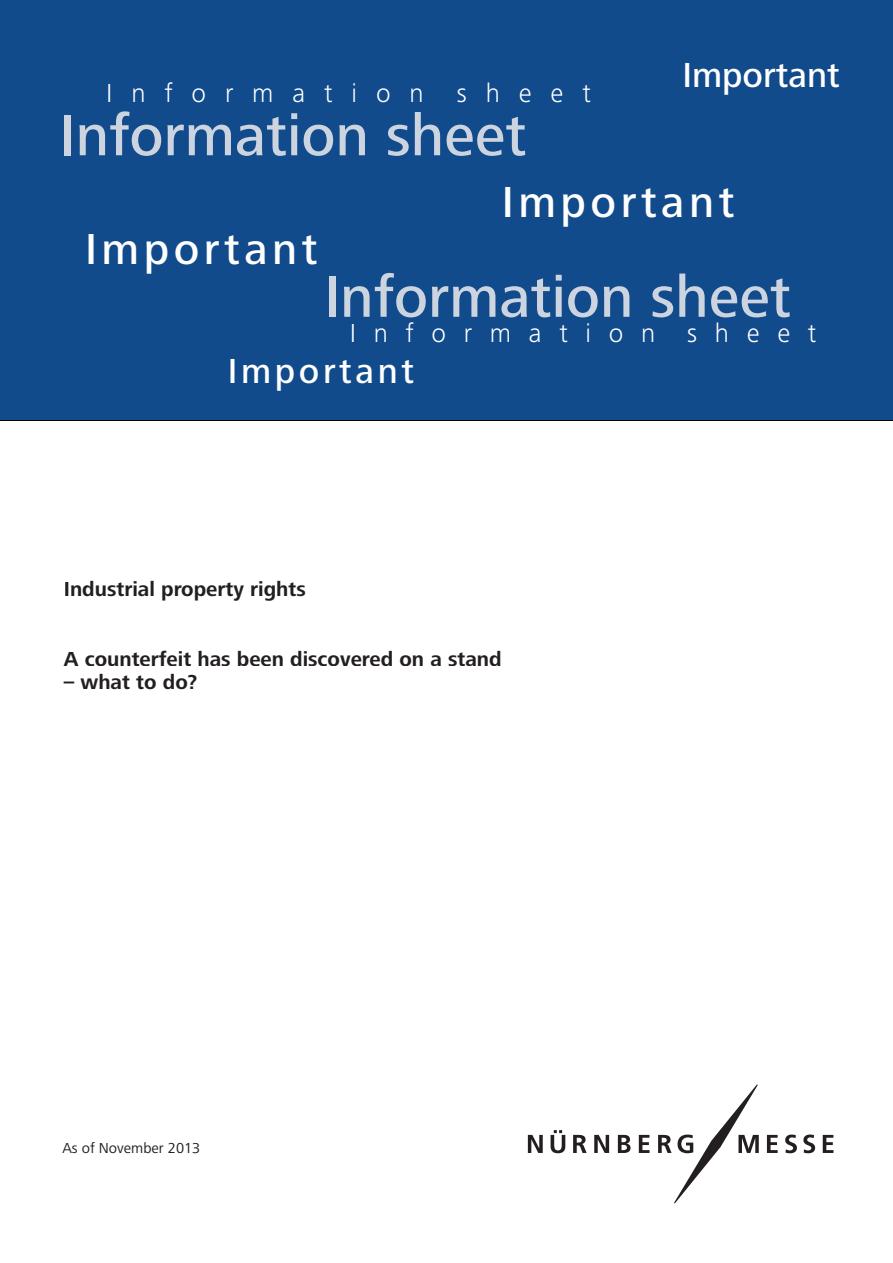
<style>
.page{position:relative;width:893px;height:1263px;background:#fff}
.page>*{position:absolute;margin:0;border:0;box-sizing:border-box;transform-origin:0 0}
.t1{font:500 60px "Frutiger Next LT";color:#ccd4df}
.t2{font:500 45px "Frutiger Next LT";letter-spacing:.1em;color:#fff}
.t3{font:500 36px "Frutiger Next LT";color:#fff}
.t4{font:500 36px "Frutiger Next LT";letter-spacing:.1em;color:#fff}
.t5{font:300 27px "Frutiger Next LT";letter-spacing:.7em;color:#fff}
.t6{font:300 27px "Frutiger Next LT";letter-spacing:.655em;color:#fff}
.t7{font:700 21px "Frutiger Next LT";color:#231f20}
.t8{font:15px "Frutiger Next LT";color:#231f20}
</style>
<div class="page">
<div style="left:0;top:0;width:893px;height:421px;background:#124b8c"></div>
<hr style="left:0;top:421px;width:893px;height:1px;background:#231f20">
<hr style="left:0;top:420px;width:893px;height:1px;background:#000">
<svg style="left:528px;top:1135px;width:15px;height:18px"></svg>
<svg style="left:551px;top:1130px;width:14px;height:23px"></svg>
<svg style="left:573px;top:1135px;width:14px;height:18px"></svg>
<svg style="left:594px;top:1135px;width:15px;height:18px"></svg>
<svg style="left:618px;top:1135px;width:13px;height:18px"></svg>
<svg style="left:639px;top:1135px;width:10px;height:18px"></svg>
<svg style="left:658px;top:1084px;width:101px;height:119px"></svg>
<svg style="left:767px;top:1135px;width:11px;height:18px"></svg>
<svg style="left:785px;top:1134px;width:12px;height:19px"></svg>
<svg style="left:803px;top:1134px;width:12px;height:19px"></svg>
<svg style="left:823px;top:1135px;width:10px;height:18px"></svg>
<p class="t5" style="left:106px;top:78px;width:486px">Information sheet</p>
<h1 class="t1" style="left:60px;top:102px;width:468px">Information sheet</h1>
<h3 class="t3" style="left:682px;top:55px;width:159px">Important</h3>
<h2 class="t2" style="left:85px;top:224px;width:234px">Important</h2>
<h2 class="t2" style="left:502px;top:177px;width:234px">Important</h2>
<h1 class="t1" style="left:324px;top:263px;width:468px">Information sheet</h1>
<p class="t6" style="left:350px;top:318px;width:468px">Information sheet</p>
<h3 class="t4" style="left:228px;top:351px;width:188px">Important</h3>
<p class="t7" style="left:64px;top:577px;width:244px">Industrial property rights</p>
<p class="t7" style="left:64px;top:647px;width:439px">A counterfeit has been discovered on a stand</p>
<p class="t7" style="left:64px;top:670px;width:135px">– what to do?</p>
<p class="t8" style="left:62px;top:1140px;width:140px">As of November 2013</p>
</div>
